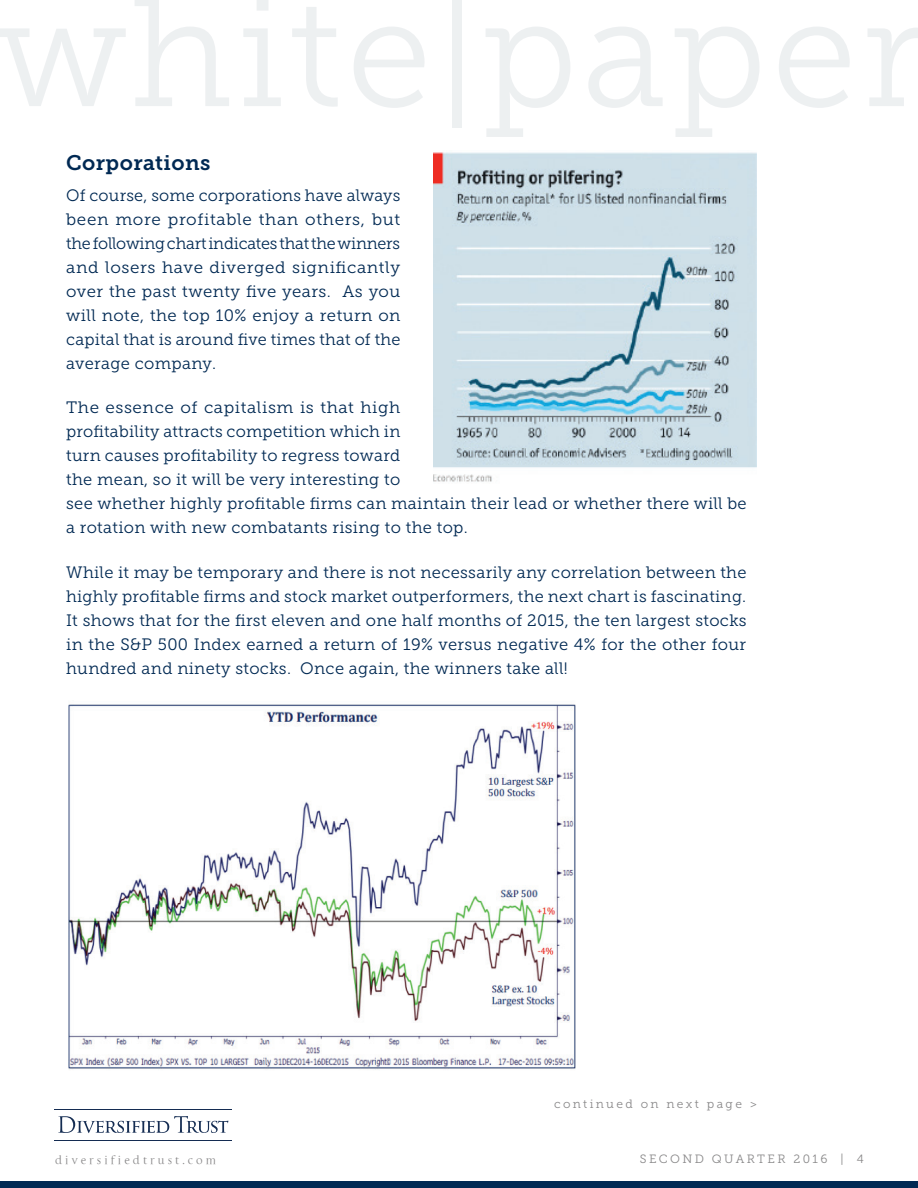
<style>
.page{position:relative;width:918px;height:1188px;background:#fff}
.page>*{position:absolute;margin:0;border:0;box-sizing:border-box;transform-origin:0 0}
.t1{font:21px "Museo Slab 700";letter-spacing:.02em;color:#002953}
.t2{font:16.5px/24px "Museo Slab 300";letter-spacing:.02em;color:#002953;text-align:justify}
.t3{font:12px "Museo Slab 300";letter-spacing:.2em;color:#888788}
.t4{font:12px "La Gioconda OSTT";letter-spacing:.25em;color:#888788}
</style>
<div class="page">
<svg style="left:58px;top:1116px;width:170px;height:17px"></svg>
<hr style="left:54px;top:1140px;width:178px;height:1px;background:#142c52">
<hr style="left:54px;top:1109px;width:178px;height:1px;background:#142c52">
<div style="left:0;top:1182px;width:918px;height:6px;background:#002953"></div>
<img style="left:433px;top:152px;width:324px;height:330px">
<img style="left:68px;top:704px;width:508px;height:366px">
<p class="t1" style="left:66px;top:151px;width:146px">Corporations</p>
<p class="t2" style="left:66px;top:183px;width:336px">Of course, some corporations have always been more profitable than others, but the following chart indicates that the winners and losers have diverged significantly over the past twenty five years. As you will note, the top 10% enjoy a return on capital that is around five times that of the average company.</p>
<p class="t2" style="left:66px;top:396px;width:682px;text-align:left">The essence of capitalism is that high<br>profitability attracts competition which in<br>turn causes profitability to regress toward<br>the mean, so it will be very interesting to<br>see whether highly profitable firms can maintain their lead or whether there will be a rotation with new combatants rising to the top.</p>
<p class="t2" style="left:66px;top:560px;width:682px">While it may be temporary and there is not necessarily any correlation between the highly profitable firms and stock market outperformers, the next chart is fascinating.<br>It shows that for the first eleven and one half months of 2015, the ten largest stocks in the S&amp;P 500 Index earned a return of 19% versus negative 4% for the other four hundred and ninety stocks. Once again, the winners take all!</p>
<p class="t3" style="left:554px;top:1097px;width:205px">continued on next page &gt;</p>
<p class="t4" style="left:55px;top:1153px;width:163px">diversifiedtrust.com</p>
<p class="t3" style="left:640px;top:1152px;width:226px">SECOND QUARTER 2016 | 4</p>
</div>
